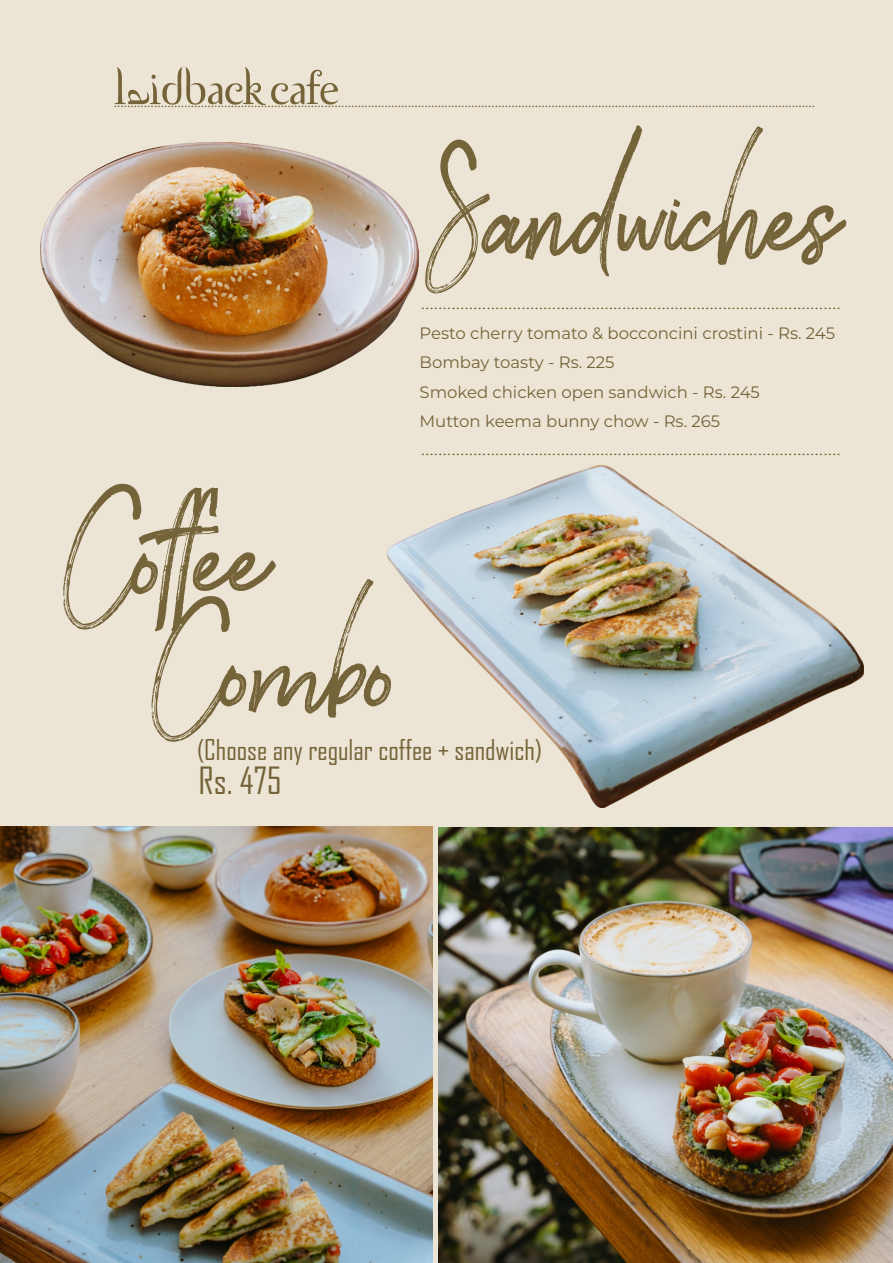
<style>
.page{position:relative;width:893px;height:1263px;background:#ece5d5}
.page>*{position:absolute;margin:0;border:0;box-sizing:border-box;transform-origin:0 0}
.t1{font:157.8px/112.2px "Brownhill Script";color:#756339}
.t2{font:36px "Agency FB";color:#756339}
.t3{font:27.6px "Agency FB";color:#756339}
.t4{font:16.5px/29.2px "Montserrat";color:#756339}
.t5{font:15.3px "Garamond";color:#756339}
.t6{font:15.3px "Garamond";color:#756339;scale:1.31 1}
</style>
<div class="page">
<img style="left:0;top:827px;width:433px;height:436px">
<img style="left:439px;top:827px;width:454px;height:436px">
<svg style="left:115px;top:67px;width:223px;height:38px"></svg>
<img style="left:388px;top:465px;width:475px;height:342px">
<img style="left:40px;top:143px;width:379px;height:244px">
<p class="t5" style="left:114px;top:97px;width:703px">..................................................................................................................................................................................................................</p>
<h1 class="t1" style="left:425px;top:161px;width:418px">Sandwiches</h1>
<p class="t6" style="left:421px;top:299px;width:322px">................................................................................................</p>
<p class="t4" style="left:420px;top:319px;width:417px">Pesto cherry tomato &amp; bocconcini crostini - Rs. 245<br>Bombay toasty - Rs. 225<br>Smoked chicken open sandwich - Rs. 245<br>Mutton keema bunny chow - Rs. 265</p>
<p class="t6" style="left:421px;top:445px;width:322px">................................................................................................</p>
<h1 class="t1" style="left:152px;top:501px;width:250px;text-indent:-88px">Coffee<br>Combo</h1>
<h3 class="t3" style="left:197px;top:738px;width:347px">(Choose any regular coffee + sandwich)</h3>
<h2 class="t2" style="left:199px;top:767px;width:84px">Rs. 475</h2>
</div>
